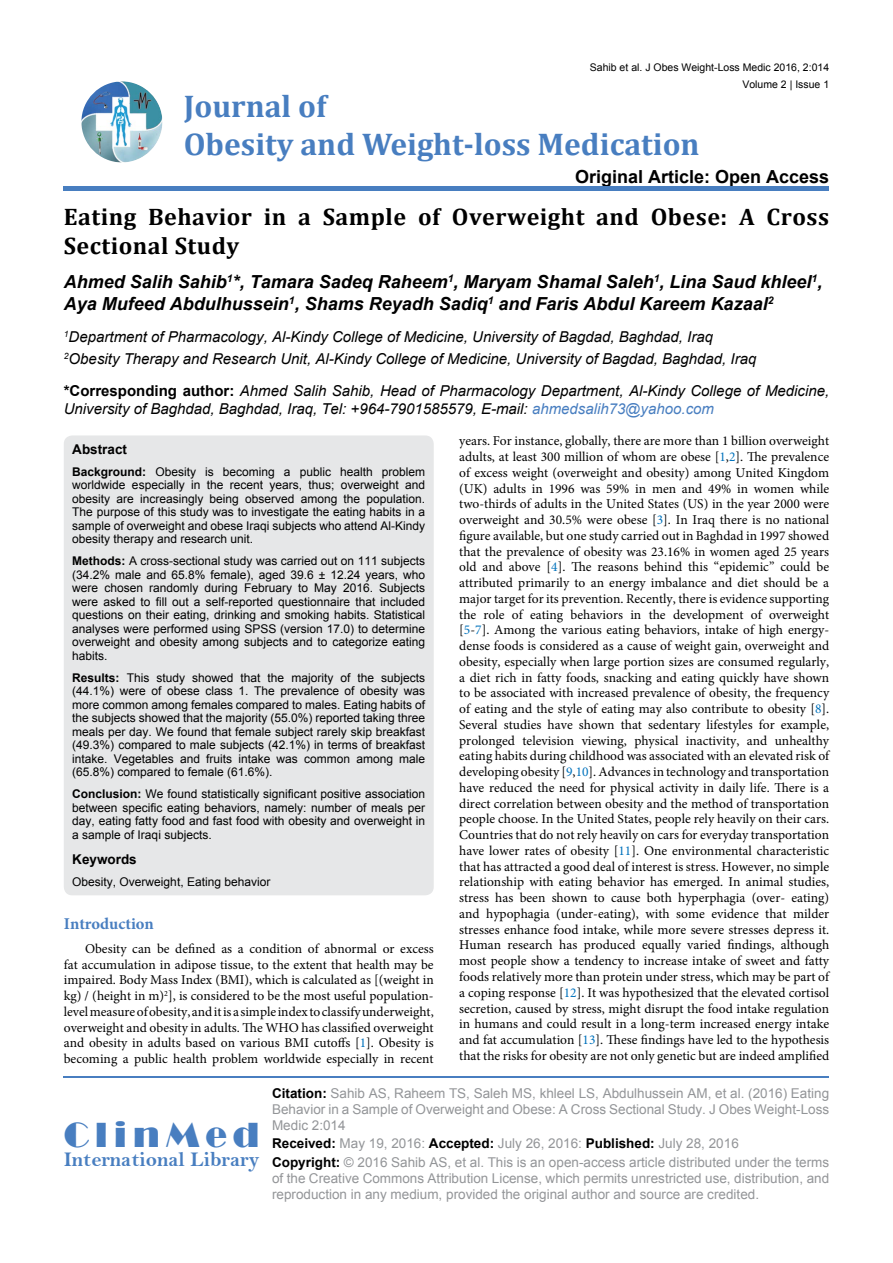
<style>
.page{position:relative;width:893px;height:1263px;background:#fff}
.page>*{position:absolute;margin:0;border:0;box-sizing:border-box;transform-origin:0 0}
.t1{font:36px "Broadway";letter-spacing:.16em;color:#487ec0}
.t2{font:700 31.5px/37.8px "Cambria";color:#487ec0}
.t3{font:700 24px/28.8px "Cambria";letter-spacing:.02em;color:#000}
.t4{font:21px "Bell MT Bold";color:#487ec0}
.t5{font:italic 700 18px/21.6px "Arial";color:#000}
.t6{font:700 18px "Arial";color:#000}
.t7{font:700 16.5px "Minion Pro";color:#487ec0}
.t8{font:italic 15px/22.2px "Arial";color:#000}
.t9{font:13.5px/15.8px "Minion Pro";color:#000;text-align:justify}
.t10{font:13.5px/16.2px "Arial";color:#939598}
.t11{font:700 13.5px "Arial";color:#000}
.t12{font:12px/13.5px "Arial";color:#000;text-align:justify}
.t13{font:10.5px/16.2px "Arial";color:#000;text-align:right}
.s1{font-weight:700;font-style:normal}
.s2{color:#487ec0}
.s3{font-weight:700}
.s4{color:#0072bc}
.s5{font-weight:700;color:#000}
</style>
<div class="page">
<img style="left:81px;top:81px;width:81px;height:81px;border-radius:41px">
<div style="left:64px;top:186px;width:765px;height:5px;background:#487ec0"></div>
<hr style="left:64px;top:1076px;width:765px;height:2px;background:#487ec0">
<div style="left:64px;top:435px;width:370px;height:460px;background:#e6e7e8;border-radius:9px"></div>
<p class="t13" style="left:590px;top:60px;width:241px">Sahib et al. J Obes Weight-Loss Medic 2016, 2:014<br>Volume 2 | Issue 1</p>
<h2 class="t2" style="left:184px;top:86px;width:517px">Journal of<br>Obesity and Weight-loss Medication</h2>
<h3 class="t6" style="left:575px;top:164px;width:256px">Original Article: Open Access</h3>
<h3 class="t3" style="left:64px;top:201px;width:767px">Eating Behavior in a Sample of Overweight and Obese: A Cross<br>Sectional Study</h3>
<h3 class="t5" style="left:64px;top:271px;width:760px">Ahmed Salih Sahib<sup>1</sup>*, Tamara Sadeq Raheem<sup>1</sup>, Maryam Shamal Saleh<sup>1</sup>, Lina Saud khleel<sup>1</sup>,<br>Aya Mufeed Abdulhussein<sup>1</sup>, Shams Reyadh Sadiq<sup>1</sup> and Faris Abdul Kareem Kazaal<sup>2</sup></h3>
<p class="t8" style="left:64px;top:326px;width:694px"><sup>1</sup>Department of Pharmacology, Al-Kindy College of Medicine, University of Bagdad, Baghdad, Iraq<br><sup>2</sup>Obesity Therapy and Research Unit, Al-Kindy College of Medicine, University of Bagdad, Baghdad, Iraq</p>
<p class="t8" style="left:64px;top:382px;width:767px;line-height:18px"><span class="s1">*Corresponding author:</span> Ahmed Salih Sahib, Head of Pharmacology Department, Al-Kindy College of Medicine,<br>University of Baghdad, Baghdad, Iraq, Tel: +964-7901585579, E-mail: <span class="s2">ahmedsalih73@yahoo.com</span></p>
<p class="t11" style="left:72px;top:439px;width:56px">Abstract</p>
<p class="t12" style="left:72px;top:465px;width:354px"><span class="s3">Background:</span> Obesity is becoming a public health problem worldwide especially in the recent years, thus; overweight and obesity are increasingly being observed among the population.<br>The purpose of this study was to investigate the eating habits in a sample of overweight and obese Iraqi subjects who attend Al-Kindy obesity therapy and research unit.</p>
<p class="t12" style="left:72px;top:554px;width:354px"><span class="s3">Methods:</span> A cross-sectional study was carried out on 111 subjects (34.2% male and 65.8% female), aged 39.6 ± 12.24 years, who were chosen randomly during February to May 2016. Subjects were asked to fill out a self-reported questionnaire that included questions on their eating, drinking and smoking habits. Statistical analyses were performed using SPSS (version 17.0) to determine overweight and obesity among subjects and to categorize eating habits.</p>
<p class="t12" style="left:72px;top:671px;width:354px"><span class="s3">Results:</span> This study showed that the majority of the subjects (44.1%) were of obese class 1. The prevalence of obesity was more common among females compared to males. Eating habits of the subjects showed that the majority (55.0%) reported taking three meals per day. We found that female subject rarely skip breakfast (49.3%) compared to male subjects (42.1%) in terms of breakfast intake. Vegetables and fruits intake was common among male (65.8%) compared to female (61.6%).</p>
<p class="t12" style="left:72px;top:787px;width:354px"><span class="s3">Conclusion:</span> We found statistically significant positive association between specific eating behaviors, namely: number of meals per day, eating fatty food and fast food with obesity and overweight in a sample of Iraqi subjects.</p>
<p class="t11" style="left:72px;top:849px;width:66px">Keywords</p>
<p class="t12" style="left:72px;top:874px;width:200px">Obesity, Overweight, Eating behavior</p>
<p class="t9" style="left:459px;top:433px;width:371px">years. For instance, globally, there are more than 1 billion overweight adults, at least 300 million of whom are obese [<span class="s4">1</span>,<span class="s4">2</span>]. The prevalence of excess weight (overweight and obesity) among United Kingdom (UK) adults in 1996 was 59% in men and 49% in women while two-thirds of adults in the United States (US) in the year 2000 were overweight and 30.5% were obese [<span class="s4">3</span>]. In Iraq there is no national figure available, but one study carried out in Baghdad in 1997 showed that the prevalence of obesity was 23.16% in women aged 25 years old and above [<span class="s4">4</span>]. The reasons behind this “epidemic” could be attributed primarily to an energy imbalance and diet should be a major target for its prevention. Recently, there is evidence supporting the role of eating behaviors in the development of overweight [<span class="s4">5</span>-<span class="s4">7</span>]. Among the various eating behaviors, intake of high energy&shy;dense foods is considered as a cause of weight gain, overweight and obesity, especially when large portion sizes are consumed regularly, a diet rich in fatty foods, snacking and eating quickly have shown to be associated with increased prevalence of obesity, the frequency of eating and the style of eating may also contribute to obesity [<span class="s4">8</span>].<br>Several studies have shown that sedentary lifestyles for example, prolonged television viewing, physical inactivity, and unhealthy eating habits during childhood was associated with an elevated risk of developing obesity [<span class="s4">9</span>,<span class="s4">10</span>]. Advances in technology and transportation have reduced the need for physical activity in daily life. There is a direct correlation between obesity and the method of transportation people choose. In the United States, people rely heavily on their cars.<br>Countries that do not rely heavily on cars for everyday transportation have lower rates of obesity [<span class="s4">11</span>]. One environmental characteristic that has attracted a good deal of interest is stress. However, no simple relationship with eating behavior has emerged. In animal studies, stress has been shown to cause both hyperphagia (over- eating) and hypophagia (under-eating), with some evidence that milder stresses enhance food intake, while more severe stresses depress it.<br>Human research has produced equally varied findings, although most people show a tendency to increase intake of sweet and fatty foods relatively more than protein under stress, which may be part of a coping response [<span class="s4">12</span>]. It was hypothesized that the elevated cortisol secretion, caused by stress, might disrupt the food intake regulation in humans and could result in a long-term increased energy intake and fat accumulation [<span class="s4">13</span>]. These findings have led to the hypothesis that the risks for obesity are not only genetic but are indeed amplified</p>
<p class="t7" style="left:64px;top:912px;width:92px">Introduction</p>
<p class="t9" style="left:64px;top:941px;width:371px;text-indent:21px">Obesity can be defined as a condition of abnormal or excess fat accumulation in adipose tissue, to the extent that health may be impaired. Body Mass Index (BMI), which is calculated as [(weight in kg) / (height in m)<sup>2</sup>], is considered to be the most useful population&shy;level measure of obesity, and it is a simple index to classify underweight, overweight and obesity in adults. The WHO has classified overweight and obesity in adults based on various BMI cutoffs [<span class="s4">1</span>]. Obesity is becoming a public health problem worldwide especially in recent</p>
<h1 class="t1" style="left:64px;top:1113px;width:197px">ClinMed</h1>
<h3 class="t4" style="left:64px;top:1147px;width:197px">International Library</h3>
<p class="t10" style="left:272px;top:1085px;width:559px;text-align:justify"><span class="s5">Citation:</span> Sahib AS, Raheem TS, Saleh MS, khleel LS, Abdulhussein AM, et al. (2016) Eating Behavior in a Sample of Overweight and Obese: A Cross Sectional Study. J Obes Weight-Loss Medic 2:014</p>
<p class="t10" style="left:272px;top:1134px;width:559px;line-height:18.3px"><span class="s5">Received:</span> May 19, 2016: <span class="s5">Accepted:</span> July 26, 2016: <span class="s5">Published:</span> July 28, 2016<br><span class="s5">Copyright:</span> © 2016 Sahib AS, et al. This is an open-access article distributed under the terms</p>
<p class="t10" style="left:272px;top:1170px;width:559px">of the Creative Commons Attribution License, which permits unrestricted use, distribution, and reproduction in any medium, provided the original author and source are credited.</p>
</div>
